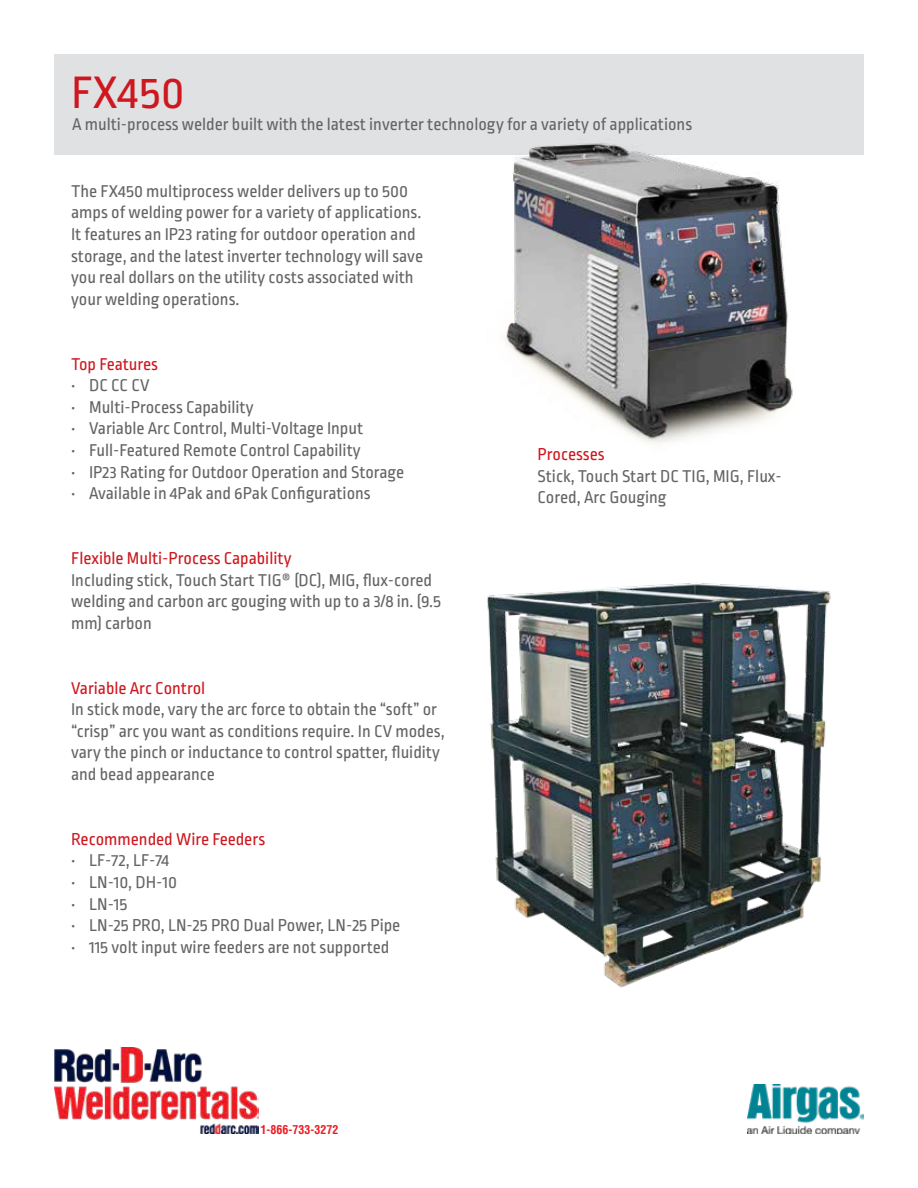
<style>
.page{position:relative;width:918px;height:1188px;background:#fff}
.page>*{position:absolute;margin:0;border:0;box-sizing:border-box;transform-origin:0 0}
.t1{font:48px "Ropa Sans Pro";color:#ce171e}
.t2{font:18px/21.6px "Ropa Sans Pro";color:#636466}
.t3{font:18px "Ropa Sans Pro";color:#ce171e}
.t4{font:700 condensed 12px "Helvetica";color:#ed1d24}
</style>
<div class="page">
<div style="left:54px;top:54px;width:810px;height:101px;background:#e0e1e2"></div>
<img style="left:503px;top:143px;width:290px;height:300px">
<img style="left:487px;top:583px;width:344px;height:405px">
<img style="left:748px;top:1084px;width:116px;height:50px">
<img style="left:54px;top:1048px;width:204px;height:86px">
<h1 class="t1" style="left:71px;top:67px;width:115px">FX450</h1>
<p class="t2" style="left:72px;top:115px;width:622px">A multi-process welder built with the latest inverter technology for a variety of applications</p>
<p class="t2" style="left:71px;top:181px;width:354px">The FX450 multiprocess welder delivers up to 500 amps of welding power for a variety of applications.<br>It features an IP23 rating for outdoor operation and storage, and the latest inverter technology will save you real dollars on the utility costs associated with your welding operations.</p>
<p class="t3" style="left:71px;top:354px;width:89px">Top Features</p>
<p class="t2" style="left:71px;top:376px;width:80px">• DC CC CV</p>
<p class="t2" style="left:71px;top:397px;width:184px">• Multi-Process Capability</p>
<p class="t2" style="left:71px;top:419px;width:294px">• Variable Arc Control, Multi-Voltage Input</p>
<p class="t2" style="left:71px;top:440px;width:291px">• Full-Featured Remote Control Capability</p>
<p class="t2" style="left:71px;top:462px;width:334px">• IP23 Rating for Outdoor Operation and Storage</p>
<p class="t2" style="left:71px;top:484px;width:301px">• Available in 4Pak and 6Pak Configurations</p>
<p class="t3" style="left:71px;top:548px;width:222px">Flexible Multi-Process Capability</p>
<p class="t2" style="left:71px;top:570px;width:371px">Including stick, Touch Start TIG® (DC), MIG, flux-cored welding and carbon arc gouging with up to a 3/8 in. (9.5 mm) carbon</p>
<p class="t3" style="left:71px;top:678px;width:136px">Variable Arc Control</p>
<p class="t2" style="left:71px;top:700px;width:375px">In stick mode, vary the arc force to obtain the “soft” or “crisp” arc you want as conditions require. In CV modes, vary the pinch or inductance to control spatter, fluidity and bead appearance</p>
<p class="t3" style="left:71px;top:829px;width:196px">Recommended Wire Feeders</p>
<p class="t2" style="left:71px;top:851px;width:99px">• LF-72, LF-74</p>
<p class="t2" style="left:71px;top:872px;width:107px">• LN-10, DH-10</p>
<p class="t2" style="left:71px;top:894px;width:58px">• LN-15</p>
<p class="t2" style="left:71px;top:916px;width:331px">• LN-25 PRO, LN-25 PRO Dual Power, LN-25 Pipe</p>
<p class="t2" style="left:71px;top:937px;width:320px">• 115 volt input wire feeders are not supported</p>
<p class="t4" style="left:261px;top:1122px;width:79px">1-866-733-3272</p>
<p class="t3" style="left:538px;top:444px;width:69px">Processes</p>
<p class="t2" style="left:538px;top:466px;width:246px">Stick, Touch Start DC TIG, MIG, Flux-<br>Cored, Arc Gouging</p>
</div>
